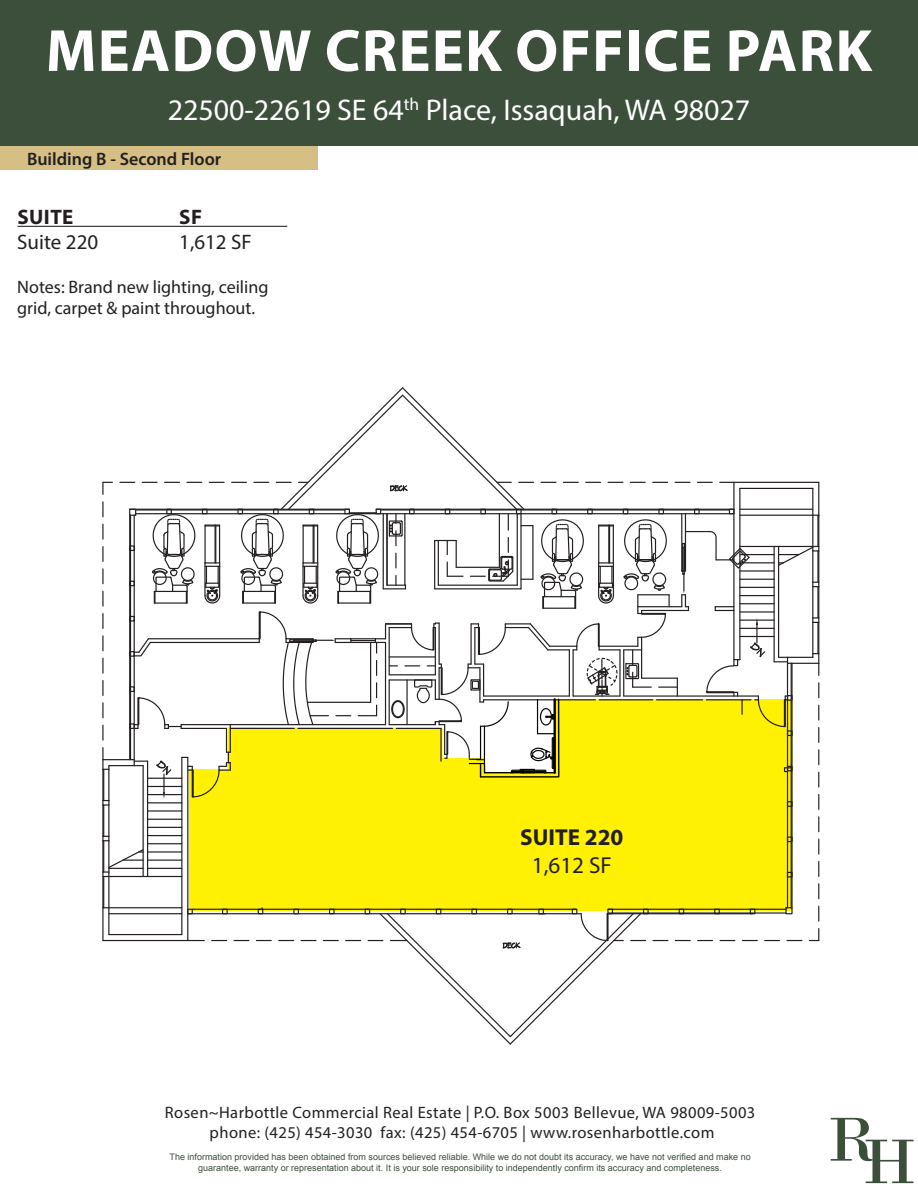
<style>
.page{position:relative;width:918px;height:1188px;background:#fff}
.page>*{position:absolute;margin:0;border:0;box-sizing:border-box;transform-origin:0 0}
.t1{font:700 60px "Myriad Pro";letter-spacing:.02em;color:#fff}
.t2{font:30px "Myriad Pro";color:#fff}
.t3{font:700 23.1px/27.8px "Myriad Pro";color:#231f20;text-align:center}
.t4{font:21px "Myriad Pro";color:#231f20}
.t5{font:700 21px "Myriad Pro";letter-spacing:.02em;color:#231f20}
.t6{font:18px/21.6px "Myriad Pro";color:#231f20}
.t7{font:600 18px "Myriad Pro";color:#231f20}
.t8{font:16.5px/19.8px "Myriad Pro";letter-spacing:.025em;color:#231f20;text-align:center}
.t9{font:9px/10.8px "Arial";color:#3c4f3b;text-align:center}
.s1{font-weight:400}
</style>
<div class="page">
<div style="left:0;top:0;width:918px;height:146px;background:#3c4f3b"></div>
<svg style="left:831px;top:1118px;width:83px;height:65px"></svg>
<div style="left:0;top:146px;width:318px;height:24px;background:#d6bf85"></div>
<div style="left:189px;top:809px;width:602px;height:102px;background:#fff101"></div>
<hr style="left:787px;top:657px;width:1px;height:251px;background:#231f20">
<hr style="left:791px;top:663px;width:2px;height:245px;background:#231f20">
<hr style="left:103px;top:907px;width:79px;height:1px;background:#231f20">
<hr style="left:109px;top:913px;width:73px;height:1px;background:#231f20">
<hr style="left:103px;top:940px;width:85px;height:1px;background:#231f20">
<hr style="left:109px;top:934px;width:73px;height:1px;background:#231f20">
<svg style="left:102px;top:836px;width:7px;height:5px"></svg>
<hr style="left:102px;top:908px;width:2px;height:33px;background:#231f20">
<svg style="left:108px;top:908px;width:1px;height:27px"></svg>
<hr style="left:181px;top:757px;width:1px;height:178px;background:#231f20">
<hr style="left:187px;top:757px;width:1px;height:157px;background:#231f20">
<hr style="left:143px;top:766px;width:1px;height:111px;background:#231f20">
<hr style="left:147px;top:761px;width:1px;height:116px;background:#231f20">
<hr style="left:102px;top:805px;width:2px;height:31px;background:#231f20">
<hr style="left:108px;top:805px;width:1px;height:31px;background:#231f20">
<hr style="left:102px;top:841px;width:2px;height:31px;background:#231f20">
<hr style="left:108px;top:841px;width:1px;height:31px;background:#231f20">
<hr style="left:102px;top:877px;width:2px;height:31px;background:#231f20">
<hr style="left:108px;top:877px;width:1px;height:31px;background:#231f20">
<hr style="left:148px;top:876px;width:34px;height:1px;background:#231f20">
<hr style="left:148px;top:868px;width:34px;height:1px;background:#231f20">
<hr style="left:148px;top:860px;width:34px;height:1px;background:#231f20">
<hr style="left:148px;top:851px;width:34px;height:2px;background:#231f20">
<hr style="left:148px;top:843px;width:34px;height:1px;background:#231f20">
<hr style="left:148px;top:835px;width:34px;height:1px;background:#231f20">
<hr style="left:148px;top:827px;width:34px;height:1px;background:#231f20">
<hr style="left:148px;top:819px;width:34px;height:1px;background:#231f20">
<hr style="left:148px;top:810px;width:34px;height:2px;background:#231f20">
<div style="left:785px;top:907px;width:8px;height:7px;border:1px solid #231f20"></div>
<svg style="left:788px;top:837px;width:5px;height:5px"></svg>
<svg style="left:788px;top:872px;width:5px;height:5px"></svg>
<hr style="left:188px;top:913px;width:358px;height:1px;background:#231f20">
<hr style="left:608px;top:912px;width:178px;height:2px;background:#231f20">
<hr style="left:192px;top:909px;width:384px;height:1px;background:#231f20">
<hr style="left:608px;top:909px;width:178px;height:1px;background:#231f20">
<svg style="left:714px;top:910px;width:6px;height:3px"></svg>
<svg style="left:329px;top:909px;width:6px;height:5px"></svg>
<svg style="left:293px;top:910px;width:6px;height:3px"></svg>
<svg style="left:222px;top:910px;width:6px;height:3px"></svg>
<svg style="left:102px;top:848px;width:45px;height:29px"></svg>
<svg style="left:187px;top:909px;width:17px;height:32px"></svg>
<svg style="left:212px;top:940px;width:15px;height:1px"></svg>
<svg style="left:234px;top:940px;width:15px;height:1px"></svg>
<svg style="left:256px;top:940px;width:15px;height:1px"></svg>
<svg style="left:279px;top:940px;width:15px;height:1px"></svg>
<svg style="left:301px;top:940px;width:15px;height:1px"></svg>
<svg style="left:323px;top:940px;width:15px;height:1px"></svg>
<svg style="left:675px;top:940px;width:15px;height:1px"></svg>
<svg style="left:698px;top:940px;width:15px;height:1px"></svg>
<svg style="left:720px;top:940px;width:15px;height:1px"></svg>
<svg style="left:742px;top:940px;width:15px;height:1px"></svg>
<svg style="left:765px;top:940px;width:15px;height:1px"></svg>
<svg style="left:787px;top:940px;width:15px;height:1px"></svg>
<svg style="left:818px;top:817px;width:1px;height:15px"></svg>
<svg style="left:818px;top:839px;width:1px;height:15px"></svg>
<svg style="left:818px;top:862px;width:1px;height:14px"></svg>
<svg style="left:818px;top:884px;width:1px;height:15px"></svg>
<svg style="left:818px;top:906px;width:1px;height:15px"></svg>
<svg style="left:809px;top:929px;width:10px;height:12px"></svg>
<svg style="left:258px;top:908px;width:5px;height:5px"></svg>
<svg style="left:346px;top:909px;width:322px;height:136px"></svg>
<svg style="left:102px;top:387px;width:717px;height:422px"></svg>
<hr style="left:17px;top:226px;width:270px;height:1px;background:#231f20">
<h1 class="t1" style="left:46px;top:12px;width:828px">MEADOW CREEK OFFICE PARK</h1>
<h2 class="t2" style="left:168px;top:92px;width:584px">22500-22619 SE 64<sup>th</sup> Place, Issaquah, WA 98027</h2>
<p class="t7" style="left:27px;top:147px;width:196px">Building B - Second Floor</p>
<p class="t5" style="left:17px;top:203px;width:58px">SUITE</p>
<p class="t5" style="left:179px;top:203px;width:24px">SF</p>
<p class="t4" style="left:17px;top:229px;width:82px">Suite 220</p>
<p class="t4" style="left:179px;top:229px;width:74px">1,612 SF</p>
<p class="t6" style="left:17px;top:276px;width:253px">Notes: Brand new lighting, ceiling grid, carpet &amp; paint throughout.</p>
<p class="t3" style="left:520px;top:822px;width:105px">SUITE 220<br><span class="s1">1,612 SF</span></p>
<h3 class="t8" style="left:165px;top:1102px;width:592px">Rosen~Harbottle Commercial Real Estate | P.O. Box 5003 Bellevue, WA 98009-5003 phone: (425) 454-3030 fax: (425) 454-6705 | www.rosenharbottle.com</h3>
<p class="t9" style="left:170px;top:1152px;width:583px">The information provided has been obtained from sources believed reliable. While we do not doubt its accuracy, we have not verified and make no guarantee, warranty or representation about it. It is your sole responsibility to independently confirm its accuracy and completeness.</p>
</div>
